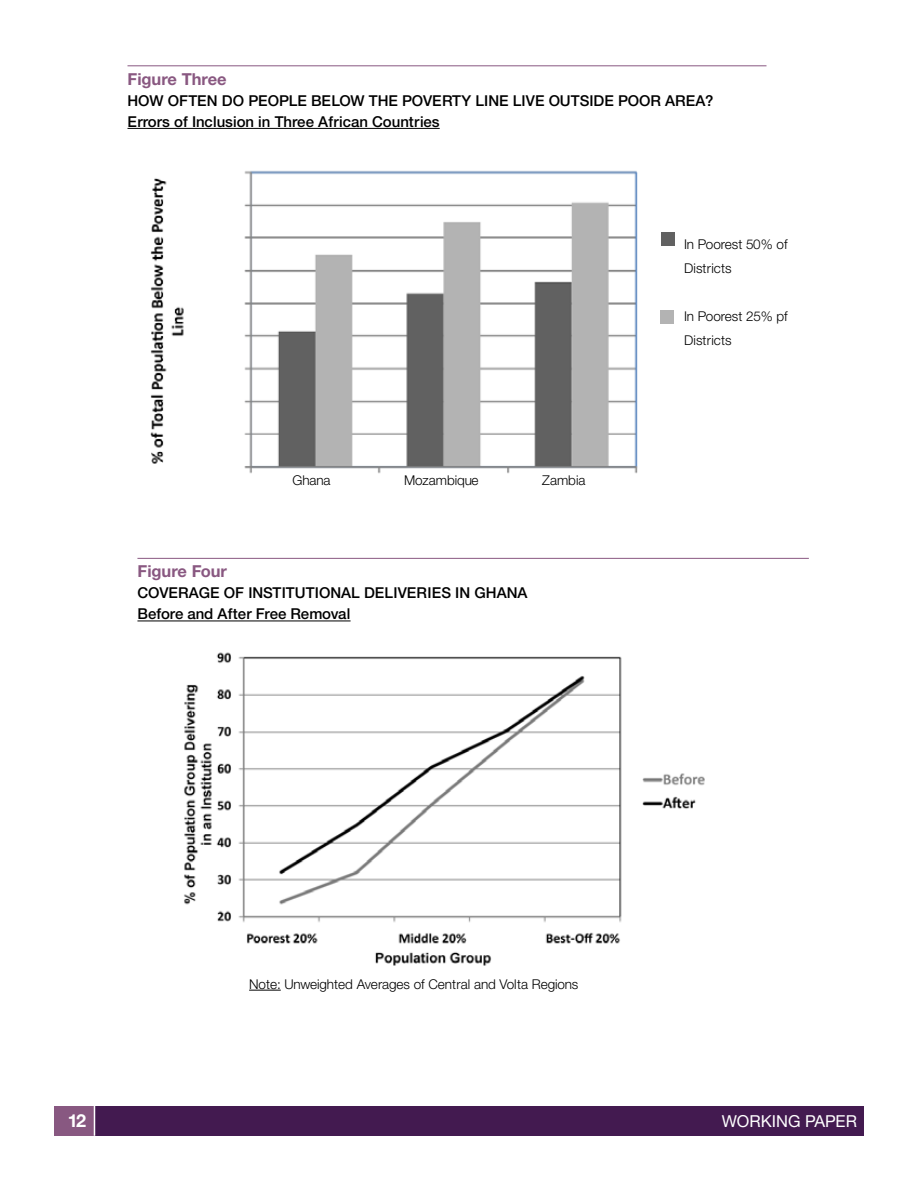
<style>
.page{position:relative;width:918px;height:1188px;background:#fff}
.page>*{position:absolute;margin:0;border:0;box-sizing:border-box;transform-origin:0 0}
.t1{font:700 18px "Helvetica Neue";color:#fff}
.t2{font:700 16.5px "Helvetica Neue";letter-spacing:-.005em;color:#895881}
.t3{font:16.5px "Helvetica Neue";color:#fff}
.t4{font:500 15px/21px "Helvetica Neue";color:#000}
.t5{font:300 13.5px/24px "Helvetica Neue";color:#000}
</style>
<div class="page">
<div style="left:95px;top:1106px;width:769px;height:30px;background:#431a50"></div>
<div style="left:54px;top:1106px;width:40px;height:30px;background:#885881"></div>
<img style="left:150px;top:170px;width:512px;height:304px">
<hr style="left:127px;top:66px;width:640px;height:1px;background:#895881">
<hr style="left:127px;top:128px;width:313px;height:1px;background:#000">
<div style="left:662px;top:232px;width:13px;height:14px;background:#616161"></div>
<div style="left:660px;top:310px;width:14px;height:14px;background:#b3b3b3"></div>
<img style="left:184px;top:652px;width:521px;height:314px">
<hr style="left:137px;top:558px;width:672px;height:1px;background:#895881">
<hr style="left:137px;top:621px;width:214px;height:1px;background:#000">
<hr style="left:249px;top:990px;width:32px;height:1px;background:#000">
<p class="t2" style="left:127px;top:69px;width:101px">Figure Three</p>
<p class="t4" style="left:127px;top:90px;width:587px">HOW OFTEN DO PEOPLE BELOW THE POVERTY LINE LIVE OUTSIDE POOR AREA?<br>Errors of Inclusion in Three African Countries</p>
<p class="t5" style="left:292px;top:468px;width:39px">Ghana</p>
<p class="t5" style="left:404px;top:468px;width:76px">Mozambique</p>
<p class="t5" style="left:542px;top:468px;width:45px">Zambia</p>
<p class="t2" style="left:137px;top:561px;width:91px">Figure Four</p>
<p class="t4" style="left:137px;top:582px;width:392px">COVERAGE OF INSTITUTIONAL DELIVERIES IN GHANA<br>Before and After Free Removal</p>
<p class="t5" style="left:684px;top:232px;width:105px">In Poorest 50% of<br>Districts</p>
<p class="t5" style="left:684px;top:304px;width:105px">In Poorest 25% pf<br>Districts</p>
<p class="t5" style="left:249px;top:972px;width:331px">Note: Unweighted Averages of Central and Volta Regions</p>
<p class="t1" style="left:68px;top:1109px;width:20px">12</p>
<p class="t3" style="left:722px;top:1112px;width:137px">WORKING PAPER</p>
</div>
